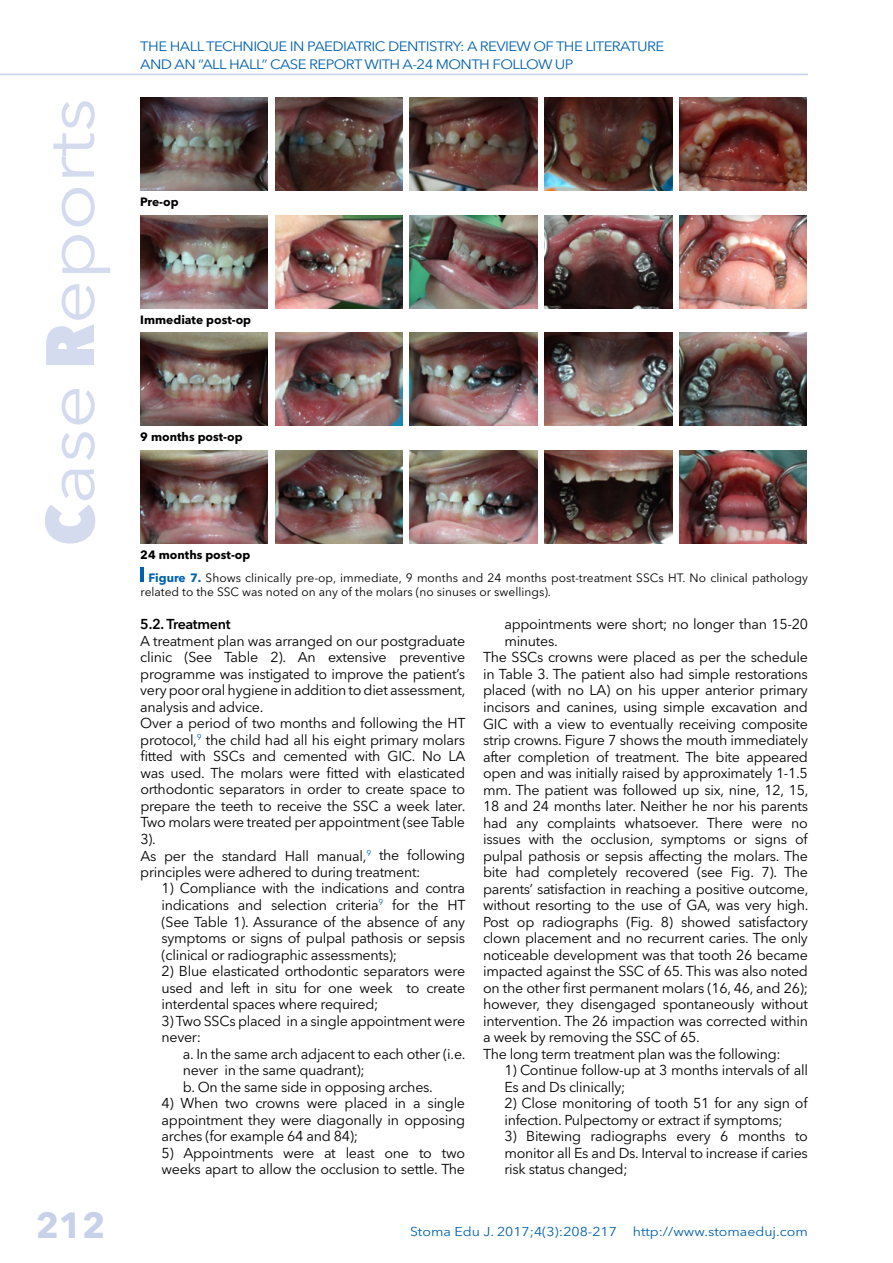
<style>
.page{position:relative;width:893px;height:1263px;background:#fff}
.page>*{position:absolute;margin:0;border:0;box-sizing:border-box;transform-origin:0 0}
.t1{font:67.5px "Avenir Next LT Pro";color:#d4dbef;scale:1.15 1}
.t2{font:700 36px "Avenir Next LT Pro";color:#c7d1ea}
.t3{font:14.25px/16.5px "Avenir Next LT Pro";letter-spacing:-.02em;color:#000}
.t4{font:600 14.25px "Avenir Next LT Pro";letter-spacing:-.025em;color:#000}
.t5{font:13.5px/18px "Avenir Next LT Pro";letter-spacing:-.04em;color:#0061af;scale:1.11 1}
.t6{font:12.75px "Avenir Next LT Pro";color:#0061af;scale:1.11 1}
.t7{font:12px/23.4px "Avenir Next LT Pro";color:#000}
.t8{font:700 12px "Avenir Next LT Pro";color:#000}
.s1{font-weight:800;font-stretch:condensed}
.s2{font-weight:700}
.s3{font-weight:700;color:#0061af}
</style>
<div class="page">
<hr style="left:0;top:74px;width:808px;height:1px;background:#c7d1ea">
<img style="left:140px;top:98px;width:128px;height:93px">
<img style="left:140px;top:215px;width:128px;height:93px">
<img style="left:140px;top:333px;width:128px;height:93px">
<img style="left:140px;top:450px;width:128px;height:93px">
<img style="left:275px;top:98px;width:128px;height:93px">
<img style="left:275px;top:215px;width:128px;height:93px">
<img style="left:275px;top:333px;width:128px;height:93px">
<img style="left:275px;top:450px;width:128px;height:93px">
<img style="left:410px;top:98px;width:127px;height:93px">
<img style="left:410px;top:215px;width:127px;height:93px">
<img style="left:410px;top:333px;width:127px;height:93px">
<img style="left:410px;top:450px;width:127px;height:93px">
<img style="left:545px;top:98px;width:127px;height:93px">
<img style="left:545px;top:215px;width:127px;height:93px">
<img style="left:545px;top:333px;width:127px;height:93px">
<img style="left:545px;top:450px;width:127px;height:93px">
<img style="left:679px;top:98px;width:128px;height:93px">
<img style="left:679px;top:215px;width:128px;height:93px">
<img style="left:679px;top:333px;width:128px;height:93px">
<img style="left:679px;top:450px;width:128px;height:93px">
<hr style="left:141px;top:568px;width:3px;height:14px;background:#0061af">
<h1 class="t1" style="left:30px;top:545px;width:391px;rotate:-90deg"><span class="s1">C</span>ase <span class="s1">R</span>eports</h1>
<h2 class="t2" style="left:36px;top:1204px;width:71px">212</h2>
<p class="t5" style="left:140px;top:37px;width:474px">THE HALL TECHNIQUE IN PAEDIATRIC DENTISTRY: A REVIEW OF THE LITERATURE<br>AND AN “ALL HALL” CASE REPORT WITH A-24 MONTH FOLLOW UP</p>
<p class="t8" style="left:140px;top:195px;width:40px">Pre-op</p>
<p class="t8" style="left:140px;top:312px;width:112px">Immediate post-op</p>
<p class="t8" style="left:140px;top:429px;width:104px">9 months post-op</p>
<p class="t7" style="left:149px;top:543px;width:661px;text-indent:-8px"><span class="s2">24 months post-op<br></span><span class="s3">Figure 7.</span> Shows clinically pre-op, immediate, 9 months and 24 months post-treatment SSCs HT. No clinical pathology</p>
<p class="t7" style="left:141px;top:580px;width:412px">related to the SSC was noted on any of the molars (no sinuses or swellings).</p>
<p class="t4" style="left:140px;top:616px;width:92px">5.2. Treatment</p>
<p class="t3" style="left:140px;top:633px;width:327px">A treatment plan was arranged on our postgraduate clinic (See Table 2). An extensive preventive programme was instigated to improve the patient’s very poor oral hygiene in addition to diet assessment, analysis and advice.<br>Over a period of two months and following the HT protocol,<sup>9</sup> the child had all his eight primary molars fitted with SSCs and cemented with GIC. No LA was used. The molars were fitted with elasticated orthodontic separators in order to create space to prepare the teeth to receive the SSC a week later.<br>Two molars were treated per appointment (see Table 3).<br>As per the standard Hall manual,<sup>9</sup> the following principles were adhered to during treatment:</p>
<p class="t3" style="left:162px;top:880px;width:305px;text-align:justify">1) Compliance with the indications and contra indications and selection criteria<sup>9</sup> for the HT (See Table 1). Assurance of the absence of any symptoms or signs of pulpal pathosis or sepsis (clinical or radiographic assessments);</p>
<p class="t3" style="left:162px;top:963px;width:305px;text-align:justify">2) Blue elasticated orthodontic separators were used and left in situ for one week to create interdental spaces where required;</p>
<p class="t3" style="left:162px;top:1012px;width:305px">3) Two SSCs placed in a single appointment were never:</p>
<p class="t3" style="left:183px;top:1045px;width:284px">a. In the same arch adjacent to each other (i.e. never in the same quadrant);<br>b. On the same side in opposing arches.</p>
<p class="t3" style="left:162px;top:1095px;width:305px;text-align:justify">4) When two crowns were placed in a single appointment they were diagonally in opposing arches (for example 64 and 84);</p>
<p class="t3" style="left:162px;top:1144px;width:305px">5) Appointments were at least one to two weeks apart to allow the occlusion to settle. The</p>
<p class="t3" style="left:504px;top:616px;width:305px">appointments were short; no longer than 15-20</p>
<p class="t3" style="left:504px;top:633px;width:55px">minutes.</p>
<p class="t3" style="left:483px;top:649px;width:326px">The SSCs crowns were placed as per the schedule</p>
<p class="t3" style="left:483px;top:666px;width:326px">in Table 3. The patient also had simple restorations</p>
<p class="t3" style="left:483px;top:682px;width:326px">placed (with no LA) on his upper anterior primary</p>
<p class="t3" style="left:483px;top:699px;width:326px">incisors and canines, using simple excavation and</p>
<p class="t3" style="left:483px;top:715px;width:326px">GIC with a view to eventually receiving composite</p>
<p class="t3" style="left:483px;top:732px;width:326px">strip crowns. Figure 7 shows the mouth immediately</p>
<p class="t3" style="left:483px;top:748px;width:326px">after completion of treatment. The bite appeared</p>
<p class="t3" style="left:483px;top:765px;width:326px">open and was initially raised by approximately 1-1.5</p>
<p class="t3" style="left:483px;top:781px;width:327px">mm. The patient was followed up six, nine, 12, 15,</p>
<p class="t3" style="left:483px;top:798px;width:326px">18 and 24 months later. Neither he nor his parents</p>
<p class="t3" style="left:483px;top:814px;width:326px">had any complaints whatsoever. There were no</p>
<p class="t3" style="left:483px;top:831px;width:326px">issues with the occlusion, symptoms or signs of</p>
<p class="t3" style="left:483px;top:847px;width:326px">pulpal pathosis or sepsis affecting the molars. The</p>
<p class="t3" style="left:483px;top:864px;width:326px">bite had completely recovered (see Fig. 7). The</p>
<p class="t3" style="left:483px;top:880px;width:327px">parents’ satisfaction in reaching a positive outcome,</p>
<p class="t3" style="left:483px;top:897px;width:327px">without resorting to the use of GA, was very high.</p>
<p class="t3" style="left:483px;top:913px;width:326px">Post op radiographs (Fig. 8) showed satisfactory</p>
<p class="t3" style="left:483px;top:930px;width:326px">clown placement and no recurrent caries. The only</p>
<p class="t3" style="left:483px;top:946px;width:326px">noticeable development was that tooth 26 became</p>
<p class="t3" style="left:483px;top:963px;width:326px">impacted against the SSC of 65. This was also noted</p>
<p class="t3" style="left:483px;top:979px;width:326px">on the other first permanent molars (16, 46, and 26);</p>
<p class="t3" style="left:483px;top:996px;width:326px">however, they disengaged spontaneously without</p>
<p class="t3" style="left:483px;top:1012px;width:326px">intervention. The 26 impaction was corrected within</p>
<p class="t3" style="left:483px;top:1029px;width:218px">a week by removing the SSC of 65.</p>
<p class="t3" style="left:483px;top:1045px;width:299px">The long term treatment plan was the following:</p>
<p class="t3" style="left:504px;top:1062px;width:305px">1) Continue follow-up at 3 months intervals of all<br>Es and Ds clinically;</p>
<p class="t3" style="left:504px;top:1095px;width:305px">2) Close monitoring of tooth 51 for any sign of infection. Pulpectomy or extract if symptoms;</p>
<p class="t3" style="left:504px;top:1128px;width:305px;text-align:justify">3) Bitewing radiographs every 6 months to monitor all Es and Ds. Interval to increase if caries risk status changed;</p>
<p class="t6" style="left:410px;top:1223px;width:188px">Stoma Edu J. 2017;4(3):208-217</p>
<p class="t6" style="left:633px;top:1223px;width:159px">http://www.stomaeduj.com</p>
</div>
